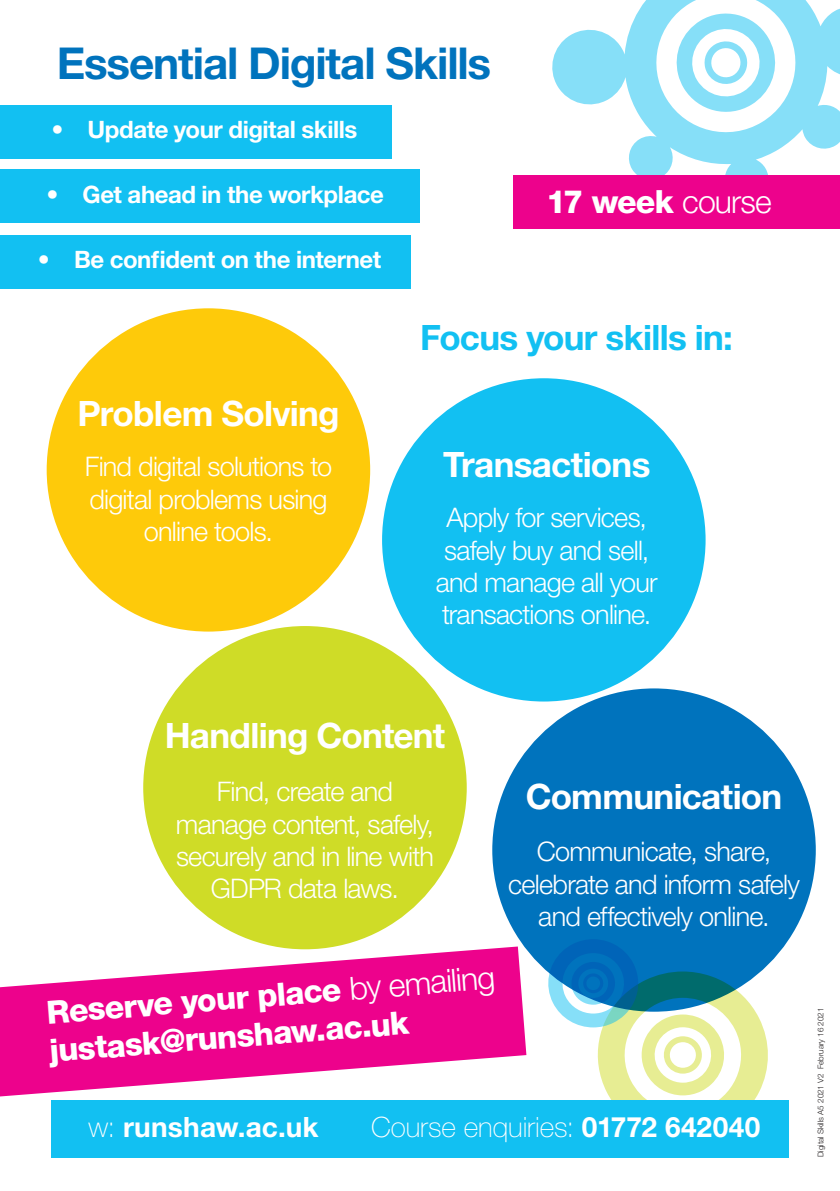
<style>
.page{position:relative;width:840px;height:1191px;background:#fff}
.page>*{position:absolute;margin:0;border:0;box-sizing:border-box;transform-origin:0 0}
.t1{font:700 44px "Helvetica Neue";letter-spacing:-.025em;color:#0073bd}
.t2{font:700 35px "Helvetica Neue";letter-spacing:-.02em;color:#fff}
.t3{font:700 35px "Helvetica Neue";letter-spacing:-.02em;color:#12c0f2}
.t4{font:800 32px/38.2px "Helvetica Neue";letter-spacing:-.03em;color:#fff}
.t5{font:100 28px "Helvetica Neue";letter-spacing:-.005em;color:#fff}
.t6{font:700 28px "Helvetica Neue";letter-spacing:.005em;color:#fff}
.t7{font:300 27px/32.4px "Helvetica Neue";letter-spacing:-.03em;color:#fff;text-align:center}
.t8{font:700 24px "Helvetica Neue";letter-spacing:-.02em;color:#fff}
.t9{font:300 8px "Helvetica Neue";color:#231f20}
.s1{font-weight:300}
.s2{font-weight:100}
.s3{font-weight:700}
</style>
<div class="page">
<div style="left:47px;top:308px;width:323px;height:323px;background:#feca0a;border-radius:50%"></div>
<div style="left:382px;top:378px;width:323px;height:323px;background:#12c0f2;border-radius:50%"></div>
<svg style="left:546px;top:0;width:293px;height:176px"></svg>
<div style="left:51px;top:1100px;width:737px;height:57px;background:#12c0f2"></div>
<svg style="left:546px;top:963px;width:223px;height:137px"></svg>
<div style="left:143px;top:626px;width:323px;height:323px;background:#cfdc27;border-radius:50%"></div>
<div style="left:492px;top:688px;width:323px;height:323px;background:#0073bd;border-radius:50%"></div>
<svg style="left:0;top:946px;width:526px;height:150px;fill:#ed028c"></svg>
<div style="left:0;top:105px;width:391px;height:54px;background:#12c0f2"></div>
<div style="left:0;top:169px;width:419px;height:54px;background:#12c0f2"></div>
<div style="left:0;top:235px;width:410px;height:53px;background:#12c0f2"></div>
<div style="left:513px;top:176px;width:326px;height:53px;background:#ed028c"></div>
<p class="t1" style="left:57px;top:36px;width:436px">Essential Digital Skills</p>
<p class="t8" style="left:51px;top:115px;width:307px">• Update your digital skills</p>
<p class="t8" style="left:46px;top:179px;width:339px">• Get ahead in the workplace</p>
<p class="t8" style="left:38px;top:244px;width:344px">• Be confident on the internet</p>
<p class="t2" style="left:77px;top:391px;width:263px">Problem Solving</p>
<p class="t7" style="left:85px;top:450px;width:248px">Find digital solutions to digital problems using online tools.</p>
<p class="t4" style="left:546px;top:182px;width:227px">17 week <span class="s1">course</span></p>
<p class="t3" style="left:420px;top:315px;width:314px">Focus your skills in:</p>
<p class="t2" style="left:443px;top:442px;width:209px">Transactions</p>
<p class="t7" style="left:435px;top:501px;width:223px">Apply for services, safely buy and sell, and manage all your transactions online.</p>
<p class="t2" style="left:165px;top:714px;width:282px">Handling Content</p>
<p class="t7" style="left:176px;top:774px;width:259px">Find, create and manage content, safely, securely and in line with<br>GDPR data laws.</p>
<p class="t2" style="left:525px;top:774px;width:258px">Communication</p>
<p class="t7" style="left:508px;top:834px;width:293px">Communicate, share, celebrate and inform safely and effectively online.</p>
<p class="t4" style="left:45px;top:992px;width:451px;rotate:-4deg">Reserve your place <span class="s1">by emailing </span>justask@runshaw.ac.uk</p>
<p class="t6" style="left:88px;top:1110px;width:231px"><span class="s2">w:</span> runshaw.ac.uk</p>
<p class="t5" style="left:371px;top:1111px;width:391px">Course enquiries: <span class="s3">01772 642040</span></p>
<p class="t9" style="left:815px;top:1157px;width:151px;rotate:-90deg">Digital Skills A5 2021 V2 February 16 2021</p>
</div>
